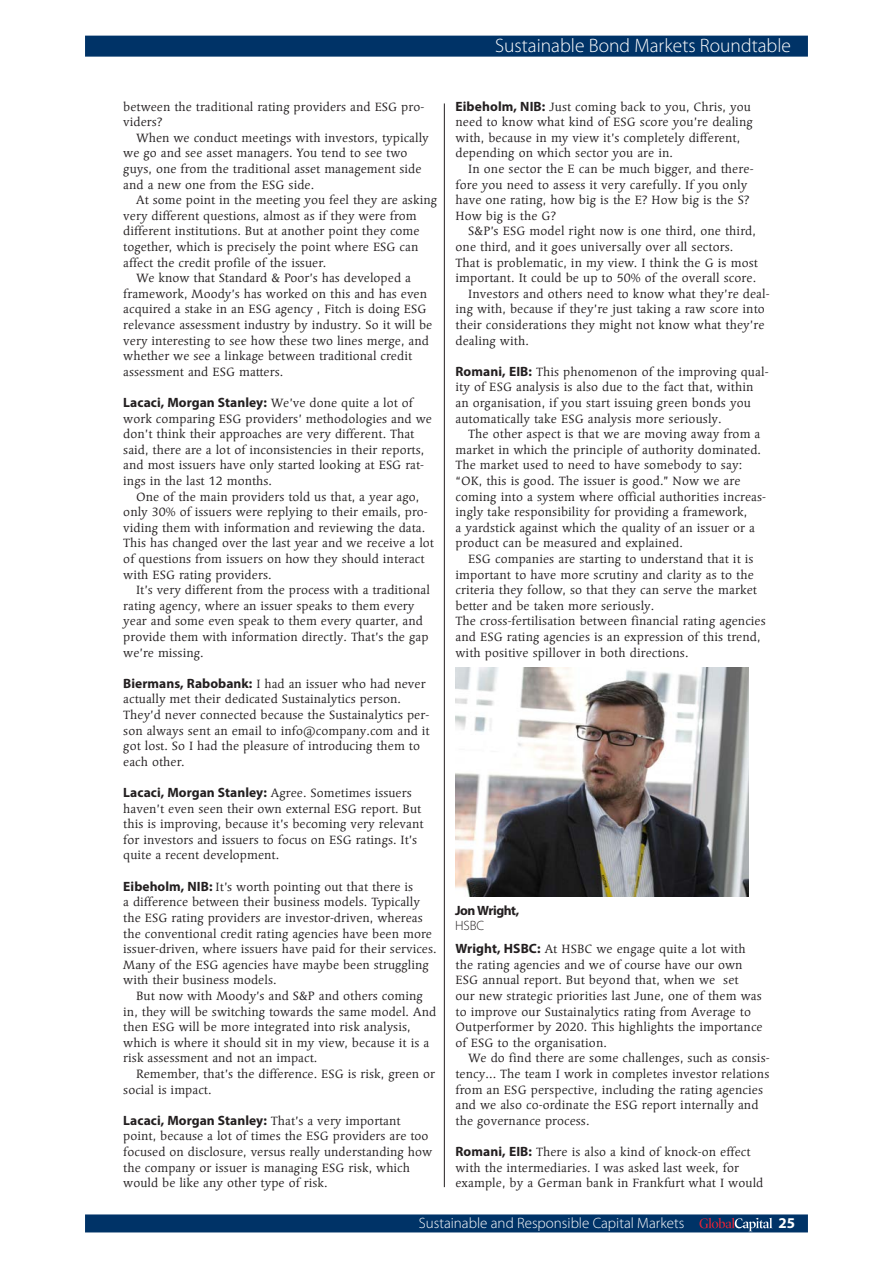
<style>
.page{position:relative;width:893px;height:1263px;background:#fff}
.page>*{position:absolute;margin:0;border:0;box-sizing:border-box;transform-origin:0 0}
.t1{font:300 19.5px "Myriad Pro";color:#fff}
.t2{font:300 15px "Myriad Pro";color:#fff}
.t3{font:700 15px "Myriad Pro";color:#fff}
._2012_RT_intro_detai{font:700 13.5px "Myriad Pro";letter-spacing:.005em;color:#231f20}
._2012_RT_intro_detai-2{font:700 13.5px/15px "Myriad Pro";letter-spacing:-.03em;color:#231f20}
.t4{font:12px/15.6px "Linotype Syntax Srf Std";letter-spacing:.005em;color:#231f20}
.s1{font-family:"Linotype Syntax Srf Std";font-weight:400;font-size:12px}
.s2{font-family:"Myriad Pro";font-weight:700;font-size:13.5px}
.s3{font-weight:300}
</style>
<div class="page">
<div style="left:85px;top:36px;width:723px;height:21px;background:#003367"></div>
<div style="left:85px;top:1214px;width:723px;height:18px;background:#003367"></div>
<svg style="left:699px;top:1218px;width:74px;height:13px"></svg>
<hr style="left:444px;top:103px;width:1px;height:1084px;background:#231f20">
<img style="left:455px;top:668px;width:293px;height:228px">
<h1 class="t1" style="left:495px;top:34px;width:297px">Sustainable Bond Markets Roundtable</h1>
<p class="t4" style="left:123px;top:99px;width:302px">between the traditional rating providers and ESG pro&shy;viders?</p>
<p class="t4" style="left:123px;top:130px;width:307px;text-indent:13px">When we conduct meetings with investors, typically we go and see asset managers. You tend to see two guys, one from the traditional asset management side and a new one from the ESG side.</p>
<p class="t4" style="left:123px;top:193px;width:315px;text-indent:13px">At some point in the meeting you feel they are asking very different questions, almost as if they were from different institutions. But at another point they come together, which is precisely the point where ESG can affect the credit profile of the issuer.</p>
<p class="t4" style="left:123px;top:271px;width:311px;text-indent:13px">We know that Standard &amp; Poor’s has developed a framework, Moody’s has worked on this and has even acquired a stake in an ESG agency , Fitch is doing ESG relevance assessment industry by industry. So it will be very interesting to see how these two lines merge, and whether we see a linkage between traditional credit assessment and ESG matters.</p>
<p class="_2012_RT_intro_detai" style="left:123px;top:394px;width:291px">Lacaci, Morgan Stanley: <span class="s1">We’ve done quite a lot of</span></p>
<p class="t4" style="left:123px;top:411px;width:310px">work comparing ESG providers’ methodologies and we don’t think their approaches are very different. That said, there are a lot of inconsistencies in their reports, and most issuers have only started looking at ESG rat&shy;ings in the last 12 months.</p>
<p class="t4" style="left:123px;top:489px;width:312px;text-indent:13px">One of the main providers told us that, a year ago, only 30% of issuers were replying to their emails, pro&shy;viding them with information and reviewing the data.<br>This has changed over the last year and we receive a lot of questions from issuers on how they should interact with ESG rating providers.</p>
<p class="t4" style="left:123px;top:583px;width:308px;text-indent:13px">It’s very different from the process with a traditional rating agency, where an issuer speaks to them every year and some even speak to them every quarter, and provide them with information directly. That’s the gap we’re missing.</p>
<p class="t4" style="left:123px;top:676px;width:308px"><span class="s2">Biermans, Rabobank:</span> I had an issuer who had never actually met their dedicated Sustainalytics person.<br>They’d never connected because the Sustainalytics per&shy;son always sent an email to info@company.com and it got lost. So I had the pleasure of introducing them to each other.</p>
<p class="t4" style="left:123px;top:785px;width:302px"><span class="s2">Lacaci, Morgan Stanley:</span> Agree. Sometimes issuers haven’t even seen their own external ESG report. But this is improving, because it’s becoming very relevant for investors and issuers to focus on ESG ratings. It’s quite a recent development.</p>
<p class="t4" style="left:123px;top:879px;width:315px"><span class="s2">Eibeholm, NIB:</span> It’s worth pointing out that there is<br>a difference between their business models. Typically the ESG rating providers are investor-driven, whereas the conventional credit rating agencies have been more issuer-driven, where issuers have paid for their services.</p>
<p class="t4" style="left:123px;top:957px;width:307px">Many of the ESG agencies have maybe been struggling with their business models.</p>
<p class="t4" style="left:123px;top:988px;width:314px;text-indent:13px">But now with Moody’s and S&amp;P and others coming in, they will be switching towards the same model. And then ESG will be more integrated into risk analysis, which is where it should sit in my view, because it is a risk assessment and not an impact.</p>
<p class="t4" style="left:123px;top:1066px;width:313px;text-indent:13px">Remember, that’s the difference. ESG is risk, green or social is impact.</p>
<p class="_2012_RT_intro_detai" style="left:123px;top:1111px;width:279px">Lacaci, Morgan Stanley: <span class="s1">That’s a very important</span></p>
<p class="t4" style="left:123px;top:1129px;width:310px">point, because a lot of times the ESG providers are too focused on disclosure, versus really understanding how the company or issuer is managing ESG risk, which would be like any other type of risk.</p>
<p class="t4" style="left:455px;top:99px;width:299px"><span class="s2">Eibeholm, NIB:</span> Just coming back to you, Chris, you need to know what kind of ESG score you’re dealing with, because in my view it’s completely different, depending on which sector you are in.</p>
<p class="t4" style="left:455px;top:161px;width:299px;text-indent:13px">In one sector the E can be much bigger, and there&shy;fore you need to assess it very carefully. If you only have one rating, how big is the E? How big is the S?<br>How big is the G?</p>
<p class="t4" style="left:455px;top:224px;width:304px;text-indent:13px">S&amp;P’s ESG model right now is one third, one third, one third, and it goes universally over all sectors.<br>That is problematic, in my view. I think the G is most important. It could be up to 50% of the overall score.</p>
<p class="t4" style="left:455px;top:286px;width:316px;text-indent:13px">Investors and others need to know what they’re deal&shy;ing with, because if they’re just taking a raw score into their considerations they might not know what they’re dealing with.</p>
<p class="t4" style="left:455px;top:364px;width:315px"><span class="s2">Romani, EIB:</span> This phenomenon of the improving qual&shy;ity of ESG analysis is also due to the fact that, within an organisation, if you start issuing green bonds you automatically take ESG analysis more seriously.</p>
<p class="t4" style="left:455px;top:427px;width:312px;text-indent:13px">The other aspect is that we are moving away from a market in which the principle of authority dominated.<br>The market used to need to have somebody to say: “OK, this is good. The issuer is good.” Now we are coming into a system where official authorities increas&shy;ingly take responsibility for providing a framework,<br>a yardstick against which the quality of an issuer or a product can be measured and explained.</p>
<p class="t4" style="left:455px;top:551px;width:303px;text-indent:13px">ESG companies are starting to understand that it is important to have more scrutiny and clarity as to the criteria they follow, so that they can serve the market better and be taken more seriously.</p>
<p class="t4" style="left:455px;top:614px;width:312px">The cross-fertilisation between financial rating agencies and ESG rating agencies is an expression of this trend, with positive spillover in both directions.</p>
<p class="_2012_RT_intro_detai-2" style="left:455px;top:902px;width:66px">Jon Wright,<br><span class="s3">HSBC</span></p>
<p class="t4" style="left:455px;top:941px;width:309px"><span class="s2">Wright, HSBC:</span> At HSBC we engage quite a lot with the rating agencies and we of course have our own ESG annual report. But beyond that, when we set<br>our new strategic priorities last June, one of them was to improve our Sustainalytics rating from Average to Outperformer by 2020. This highlights the importance of ESG to the organisation.</p>
<p class="t4" style="left:455px;top:1051px;width:316px;text-indent:13px">We do find there are some challenges, such as consis&shy;tency... The team I work in completes investor relations from an ESG perspective, including the rating agencies and we also co-ordinate the ESG report internally and the governance process.</p>
<p class="t4" style="left:455px;top:1144px;width:309px"><span class="s2">Romani, EIB:</span> There is also a kind of knock-on effect with the intermediaries. I was asked last week, for example, by a German bank in Frankfurt what I would</p>
<p class="t2" style="left:419px;top:1214px;width:267px">Sustainable and Responsible Capital Markets</p>
<p class="t3" style="left:778px;top:1213px;width:18px">25</p>
</div>
